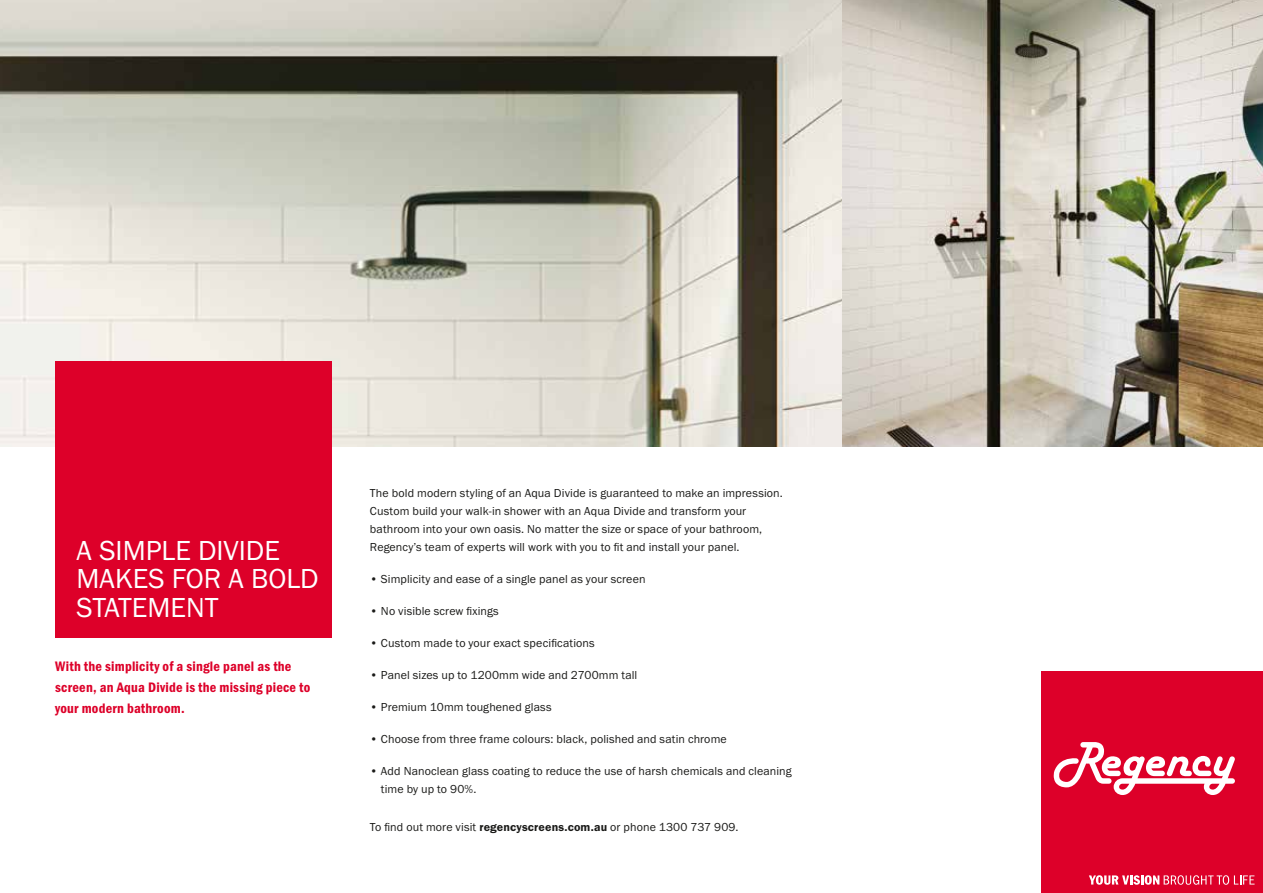
<style>
.page{position:relative;width:1263px;height:893px;background:#fff}
.page>*{position:absolute;margin:0;border:0;box-sizing:border-box;transform-origin:0 0}
.t1{font:28.5px/28.5px "Franklin Gothic URW Boo";color:#fff}
.t2{font:14.25px/21px "Franklin Gothic URW Con Dem";letter-spacing:.015em;color:#dd0029}
.t3{font:12px/18px "Franklin Gothic URW Boo";letter-spacing:.01em;color:#1a1a18}
.s1{font-family:"Franklin Gothic URW Dem"}
</style>
<div class="page">
<img style="left:0;top:0;width:1263px;height:446px">
<div style="left:55px;top:361px;width:277px;height:277px;background:#dd0029"></div>
<div style="left:1042px;top:672px;width:221px;height:221px;background:#dd0029"></div>
<svg style="left:1054px;top:742px;width:181px;height:53px"></svg>
<svg style="left:1089px;top:875px;width:165px;height:10px"></svg>
<h1 class="t1" style="left:77px;top:535px;width:244px">A SIMPLE DIVIDE<br>MAKES FOR A BOLD<br>STATEMENT</h1>
<p class="t2" style="left:55px;top:655px;width:257px">With the simplicity of a single panel as the screen, an Aqua Divide is the missing piece to your modern bathroom.</p>
<p class="t3" style="left:370px;top:484px;width:414px">The bold modern styling of an Aqua Divide is guaranteed to make an impression.<br>Custom build your walk-in shower with an Aqua Divide and transform your bathroom into your own oasis. No matter the size or space of your bathroom, Regency’s team of experts will work with you to fit and install your panel.</p>
<p class="t3" style="left:370px;top:570px;width:277px">• Simplicity and ease of a single panel as your screen</p>
<p class="t3" style="left:370px;top:602px;width:130px">• No visible screw fixings</p>
<p class="t3" style="left:370px;top:634px;width:226px">• Custom made to your exact specifications</p>
<p class="t3" style="left:370px;top:666px;width:269px">• Panel sizes up to 1200mm wide and 2700mm tall</p>
<p class="t3" style="left:370px;top:698px;width:183px">• Premium 10mm toughened glass</p>
<p class="t3" style="left:370px;top:730px;width:358px">• Choose from three frame colours: black, polished and satin chrome</p>
<p class="t3" style="left:381px;top:762px;width:412px;text-indent:-11px">• Add Nanoclean glass coating to reduce the use of harsh chemicals and cleaning time by up to 90%.</p>
<p class="t3" style="left:370px;top:818px;width:370px">To find out more visit <span class="s1">regencyscreens.com.au</span> or phone 1300 737 909.</p>
</div>
